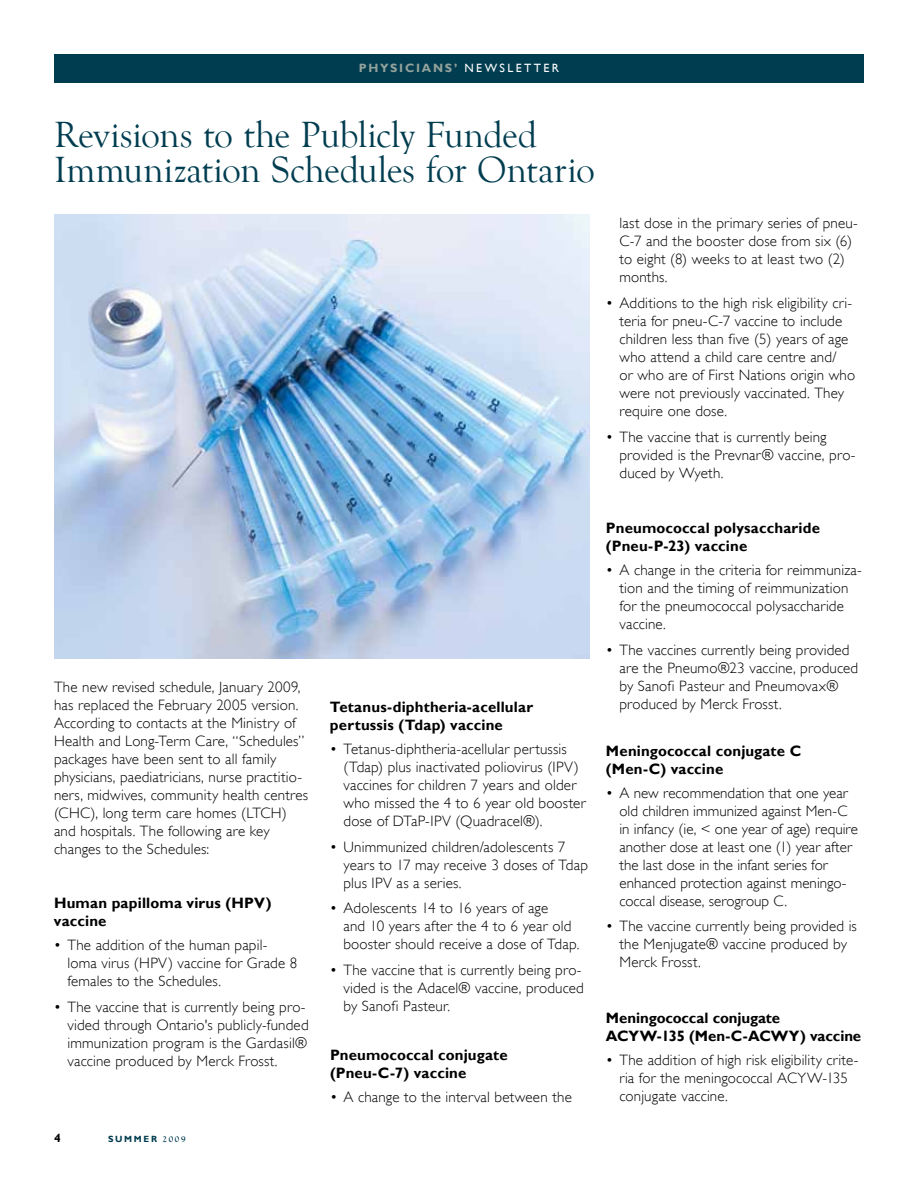
<style>
.page{position:relative;width:918px;height:1188px;background:#fff}
.page>*{position:absolute;margin:0;border:0;box-sizing:border-box;transform-origin:0 0}
.t1{font:37.5px/34.5px "Goudy Old Style T";letter-spacing:-.01em;color:#013d50}
.t2{font:300 15px/18px "Gill Sans";letter-spacing:.01em;color:#000}
.t3{font:700 15px/18px "Gill Sans";letter-spacing:.005em;color:#000}
.t4{font:700 12px "Gill Sans";letter-spacing:.15em;color:#94a29c}
.t5{font:12px "Gill Sans";color:#fff}
.t6{font:700 12px "Gill Sans";color:#000}
.t7{font:700 9px "Gill Sans";letter-spacing:.19em;color:#013d50}
.s1{font-weight:400;color:#fff}
.s2{font-family:"Goudy Old Style T"}
</style>
<div class="page">
<div style="left:54px;top:54px;width:810px;height:28px;background:#013d50"></div>
<img style="left:54px;top:214px;width:535px;height:444px">
<p class="t4" style="left:359px;top:61px;width:117px">Physicians’ <span class="s1">NEWSLETTE</span></p>
<p class="t5" style="left:552px;top:61px;width:9px">R</p>
<h1 class="t1" style="left:54px;top:119px;width:543px">Revisions to the Publicly Funded<br>Immunization Schedules for Ontario</h1>
<p class="t2" style="left:619px;top:214px;width:240px">last dose in the primary series of pneu-<br>C-7 and the booster dose from six (6) to eight (8) weeks to at least two (2) months.</p>
<p class="t2" style="left:619px;top:294px;width:237px;text-indent:-14px">• Additions to the high risk eligibility cri&shy;teria for pneu-C-7 vaccine to include children less than five (5) years of age who attend a child care centre and/<br>or who are of First Nations origin who were not previously vaccinated. They require one dose.</p>
<p class="t2" style="left:619px;top:427px;width:238px;text-indent:-14px">• The vaccine that is currently being provided is the Prevnar® vaccine, pro&shy;duced by Wyeth.</p>
<p class="t2" style="left:54px;top:678px;width:256px">The new revised schedule, January 2009, has replaced the February 2005 version.<br>According to contacts at the Ministry of Health and Long-Term Care, “Schedules” packages have been sent to all family physicians, paediatricians, nurse practitio&shy;ners, midwives, community health centres (CHC), long term care homes (LTCH) and hospitals. The following are key changes to the Schedules:</p>
<p class="t3" style="left:54px;top:894px;width:219px">H uman papilloma virus (H PV) vaccine</p>
<p class="t2" style="left:67px;top:936px;width:231px;text-indent:-13px">• The addition of the human papil&shy;loma virus (HPV) vaccine for Grade 8 females to the Schedules.</p>
<p class="t2" style="left:67px;top:998px;width:243px;text-indent:-13px">• The vaccine that is currently being pro&shy;vided through Ontario's publicly-funded immunization program is the Gardasil® vaccine produced by Merck Frosst.</p>
<p class="t6" style="left:54px;top:1131px;width:8px">4</p>
<p class="t7" style="left:108px;top:1134px;width:79px">s ummer <span class="s2">2009</span></p>
<p class="t3" style="left:330px;top:699px;width:205px">Tetanus-diphtheria-acellular pertussis (Tdap) vaccine</p>
<p class="t2" style="left:343px;top:740px;width:244px;text-indent:-14px">• Tetanus-diphtheria-acellular pertussis (Tdap) plus inactivated poliovirus (IPV) vaccines for children 7 years and older who missed the 4 to 6 year old booster dose of DTaP-IPV (Quadracel®).</p>
<p class="t2" style="left:343px;top:838px;width:246px;text-indent:-14px">• Unimmunized children/adolescents 7 years to 17 may receive 3 doses of Tdap plus IPV as a series.</p>
<p class="t2" style="left:343px;top:899px;width:237px;text-indent:-14px">• Adolescents 14 to 16 years of age<br>and 10 years after the 4 to 6 year old booster should receive a dose of Tdap.</p>
<p class="t2" style="left:344px;top:961px;width:242px;text-indent:-14px">• The vaccine that is currently being pro&shy;vided is the Adacel® vaccine, produced by Sanofi Pasteur.</p>
<p class="t3" style="left:330px;top:1047px;width:179px">Pneumococcal conjugate (Pneu-C-7) vaccine</p>
<p class="t2" style="left:330px;top:1088px;width:243px">• A change to the interval between the</p>
<p class="t3" style="left:606px;top:519px;width:215px">Pneumococcal polysaccharide (Pneu-P-23) vaccine</p>
<p class="t2" style="left:619px;top:561px;width:244px;text-indent:-14px">• A change in the criteria for reimmuniza&shy;tion and the timing of reimmunization for the pneumococcal polysaccharide vaccine.</p>
<p class="t2" style="left:619px;top:641px;width:240px;text-indent:-14px">• The vaccines currently being provided are the Pneumo®23 vaccine, produced by Sanofi Pasteur and Pneumovax® produced by Merck Frosst.</p>
<p class="t3" style="left:606px;top:742px;width:197px">M eningococcal conjugate C (Men-C) vaccine</p>
<p class="t2" style="left:619px;top:784px;width:240px;text-indent:-14px">• A new recommendation that one year old children immunized against Men-C in infancy (ie, &lt; one year of age) require another dose at least one (1) year after the last dose in the infant series for enhanced protection against meningo&shy;coccal disease, serogroup C.</p>
<p class="t2" style="left:619px;top:917px;width:239px;text-indent:-14px">• The vaccine currently being provided is the Menjugate® vaccine produced by<br>Merck Frosst.</p>
<p class="t3" style="left:606px;top:1009px;width:257px">M eningococcal conjugate<br>ACYW-135 (Men-C-ACWY) vaccine</p>
<p class="t2" style="left:619px;top:1051px;width:241px;text-indent:-14px">• The addition of high risk eligibility crite&shy;ria for the meningococcal ACYW-135 conjugate vaccine.</p>
</div>
